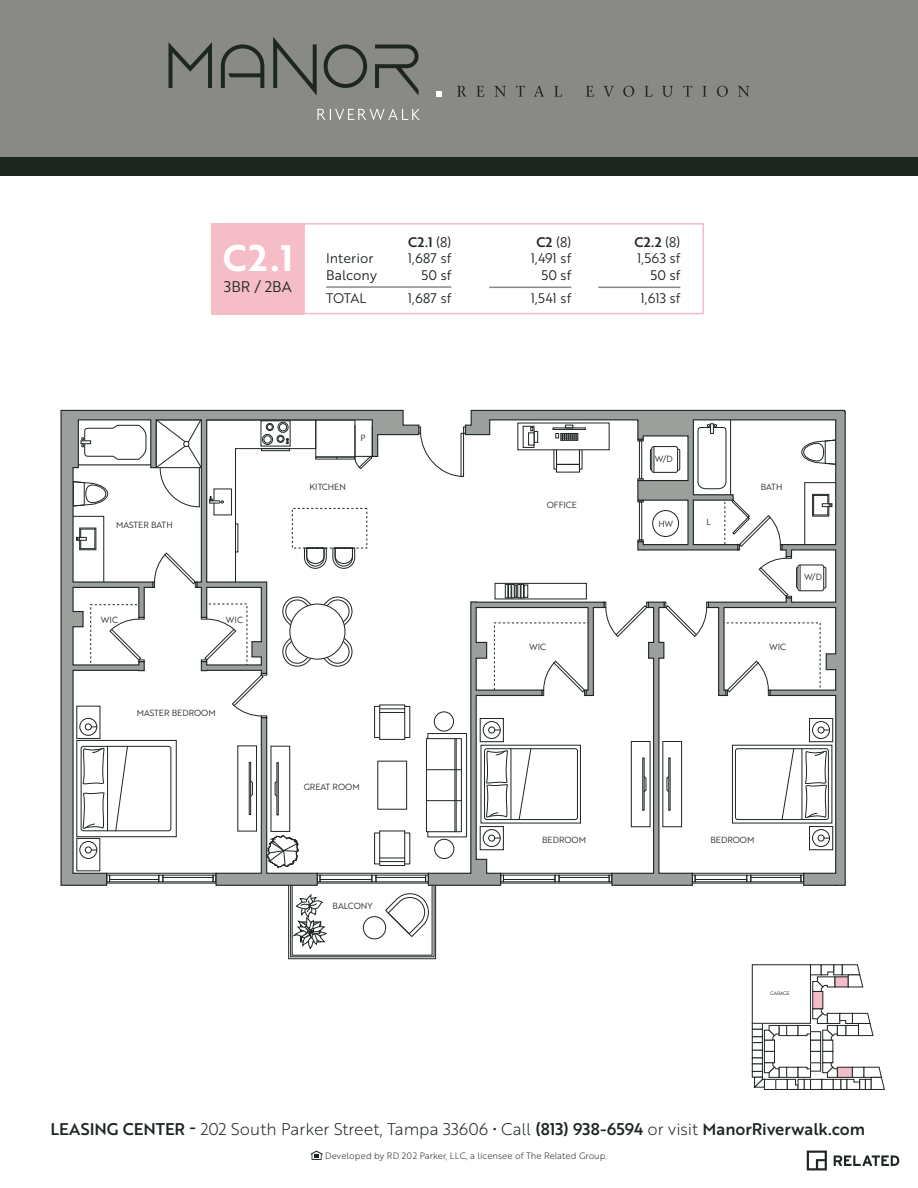
<style>
.page{position:relative;width:918px;height:1188px;background:#fff}
.page>*{position:absolute;margin:0;border:0;box-sizing:border-box;transform-origin:0 0}
.t1{font:36px "Brother 1816 Bold";color:#fff}
.t2{font:16.5px "Brother 1816 Medium";color:#1d2621}
.t3{font:15px "Brother 1816 Book";color:#1d2621}
.t4{font:13.5px/16.5px "Brother 1816 Book";letter-spacing:.01em;color:#1d2621;text-align:center}
.t5{font:13.5px "Brother 1816 Book";letter-spacing:.01em;color:#1c1b1a}
.t6{font:13.5px "Brother 1816 Medium";color:#1d2621}
.t7{font:9px "Brother 1816 Light";color:#1d2621}
.t8{font:8.7px "Brother 1816 Book";color:#1d2621}
.t9{font:4.95px "Brother 1816 Book";color:#1d2621}
.s1{font-family:"Brother 1816 Book"}
.s2{font-family:"Brother 1816 Medium"}
.s3{font-family:"Brother 1816 Light"}
</style>
<div class="page">
<div style="left:212px;top:223px;width:92px;height:91px;background:#f4bdc7"></div>
<div style="left:303px;top:223px;width:401px;height:91px;border:2px solid #f4bdc7"></div>
<hr style="left:326px;top:286px;width:125px;height:2px;background:#898a85">
<hr style="left:489px;top:287px;width:82px;height:1px;background:#898a85">
<hr style="left:598px;top:287px;width:82px;height:1px;background:#898a85">
<div style="left:0;top:0;width:918px;height:158px;background:#898a85"></div>
<div style="left:0;top:158px;width:918px;height:18px;background:#1d2621"></div>
<svg style="left:169px;top:42px;width:43px;height:46px"></svg>
<svg style="left:221px;top:44px;width:43px;height:44px"></svg>
<svg style="left:273px;top:37px;width:44px;height:59px"></svg>
<svg style="left:324px;top:44px;width:43px;height:44px"></svg>
<svg style="left:375px;top:44px;width:44px;height:52px"></svg>
<svg style="left:317px;top:109px;width:103px;height:11px"></svg>
<svg style="left:457px;top:86px;width:9px;height:11px"></svg>
<svg style="left:476px;top:86px;width:8px;height:11px"></svg>
<svg style="left:494px;top:86px;width:12px;height:11px"></svg>
<svg style="left:516px;top:86px;width:9px;height:11px"></svg>
<svg style="left:534px;top:86px;width:10px;height:11px"></svg>
<svg style="left:554px;top:86px;width:8px;height:11px"></svg>
<svg style="left:586px;top:86px;width:8px;height:11px"></svg>
<svg style="left:603px;top:86px;width:11px;height:11px"></svg>
<svg style="left:623px;top:86px;width:11px;height:11px"></svg>
<svg style="left:645px;top:86px;width:8px;height:11px"></svg>
<svg style="left:662px;top:86px;width:11px;height:11px"></svg>
<svg style="left:683px;top:86px;width:9px;height:11px"></svg>
<svg style="left:703px;top:86px;width:4px;height:11px"></svg>
<svg style="left:717px;top:86px;width:11px;height:11px"></svg>
<svg style="left:738px;top:86px;width:11px;height:11px"></svg>
<svg style="left:436px;top:91px;width:6px;height:6px"></svg>
<svg style="left:420px;top:427px;width:44px;height:50px"></svg>
<div style="left:317px;top:873px;width:112px;height:10px;border:1px solid #1d2621"></div>
<div style="left:376px;top:875px;width:50px;height:7px;border:1px solid #1d2621"></div>
<hr style="left:376px;top:877px;width:50px;height:1px;background:#1d2621">
<div style="left:288px;top:885px;width:148px;height:74px;border:1px solid #1d2621"></div>
<div style="left:290px;top:885px;width:144px;height:72px;border:1px solid #1d2621"></div>
<svg style="left:288px;top:895px;width:40px;height:54px"></svg>
<svg style="left:385px;top:893px;width:44px;height:44px"></svg>
<div style="left:363px;top:916px;width:23px;height:23px;border:1px solid #1d2621;border-radius:50%"></div>
<div style="left:426px;top:738px;width:36px;height:94px;border:1px solid #1d2621"></div>
<svg style="left:464px;top:409px;width:382px;height:477px"></svg>
<svg style="left:60px;top:409px;width:360px;height:477px"></svg>
<svg style="left:201px;top:595px;width:153px;height:291px"></svg>
<svg style="left:605px;top:601px;width:104px;height:285px"></svg>
<svg style="left:427px;top:601px;width:178px;height:285px"></svg>
<div style="left:837px;top:1067px;width:15px;height:10px;background:#f0bdc8"></div>
<div style="left:837px;top:1067px;width:16px;height:11px;border:1px solid #1d2621"></div>
<div style="left:752px;top:1029px;width:11px;height:8px;border:1px solid #1d2621"></div>
<div style="left:779px;top:1025px;width:8px;height:11px;border:1px solid #1d2621"></div>
<div style="left:764px;top:1040px;width:11px;height:12px;border:1px solid #1d2621"></div>
<div style="left:787px;top:1025px;width:11px;height:11px;border:1px solid #1d2621"></div>
<svg style="left:764px;top:1025px;width:15px;height:15px"></svg>
<div style="left:779px;top:1067px;width:8px;height:11px;border:1px solid #1d2621"></div>
<div style="left:764px;top:1051px;width:11px;height:12px;border:1px solid #1d2621"></div>
<div style="left:823px;top:1040px;width:10px;height:12px;border:1px solid #1d2621"></div>
<div style="left:823px;top:1051px;width:10px;height:12px;border:1px solid #1d2621"></div>
<div style="left:764px;top:1079px;width:12px;height:11px;border:1px solid #1d2621"></div>
<div style="left:776px;top:1079px;width:11px;height:11px;border:1px solid #1d2621"></div>
<div style="left:810px;top:1079px;width:12px;height:11px;border:1px solid #1d2621"></div>
<div style="left:822px;top:1079px;width:11px;height:11px;border:1px solid #1d2621"></div>
<div style="left:810px;top:1040px;width:11px;height:12px;border:1px solid #1d2621"></div>
<div style="left:810px;top:1051px;width:11px;height:12px;border:1px solid #1d2621"></div>
<svg style="left:787px;top:1067px;width:24px;height:23px"></svg>
<svg style="left:822px;top:1062px;width:16px;height:16px"></svg>
<div style="left:752px;top:1023px;width:11px;height:6px;border:1px solid #1d2621"></div>
<div style="left:752px;top:1042px;width:11px;height:8px;border:1px solid #1d2621"></div>
<div style="left:752px;top:1037px;width:11px;height:6px;border:1px solid #1d2621"></div>
<div style="left:798px;top:1079px;width:6px;height:10px;background:#fff"></div>
<div style="left:798px;top:1079px;width:6px;height:11px;border:1px solid #1d2621"></div>
<div style="left:804px;top:1079px;width:7px;height:10px;background:#fff"></div>
<div style="left:804px;top:1079px;width:7px;height:11px;border:1px solid #1d2621"></div>
<div style="left:752px;top:1064px;width:11px;height:8px;border:1px solid #1d2621"></div>
<div style="left:810px;top:1063px;width:11px;height:8px;border:1px solid #1d2621"></div>
<div style="left:752px;top:1071px;width:11px;height:6px;border:1px solid #1d2621"></div>
<div style="left:752px;top:1050px;width:11px;height:8px;border:1px solid #1d2621"></div>
<div style="left:752px;top:1058px;width:11px;height:6px;border:1px solid #1d2621"></div>
<div style="left:833px;top:1079px;width:8px;height:11px;border:1px solid #1d2621"></div>
<div style="left:841px;top:1079px;width:6px;height:11px;border:1px solid #1d2621"></div>
<svg style="left:846px;top:1067px;width:39px;height:23px"></svg>
<svg style="left:754px;top:1062px;width:25px;height:26px"></svg>
<svg style="left:798px;top:964px;width:75px;height:76px"></svg>
<div style="left:752px;top:965px;width:58px;height:58px;background:#fff"></div>
<div style="left:752px;top:965px;width:59px;height:58px;border:1px solid #1d2621"></div>
<svg style="left:311px;top:1151px;width:12px;height:9px"></svg>
<svg style="left:807px;top:1151px;width:20px;height:19px"></svg>
<svg style="left:834px;top:1155px;width:65px;height:11px"></svg>
<svg style="left:659px;top:521px;width:14px;height:6px"></svg>
<h1 class="t1" style="left:223px;top:231px;width:72px">C2.1</h1>
<h3 class="t3" style="left:224px;top:276px;width:69px">3BR / 2BA</h3>
<h3 class="t6" style="left:408px;top:232px;width:45px">C2.1 <span class="s1">(8)</span></h3>
<h3 class="t4" style="left:326px;top:249px;width:49px">Interior</h3>
<h3 class="t4" style="left:408px;top:249px;width:45px">1,687 sf</h3>
<h3 class="t5" style="left:326px;top:265px;width:52px">Balcony</h3>
<h3 class="t5" style="left:422px;top:265px;width:31px">50 sf</h3>
<h3 class="t4" style="left:326px;top:289px;width:42px">TOTAL</h3>
<h3 class="t4" style="left:408px;top:289px;width:45px">1,687 sf</h3>
<p class="t8" style="left:116px;top:519px;width:58px">MASTER BATH</p>
<p class="t8" style="left:101px;top:614px;width:18px">WIC</p>
<p class="t8" style="left:226px;top:614px;width:18px">WIC</p>
<p class="t8" style="left:137px;top:706px;width:81px">MASTER BEDROOM</p>
<p class="t8" style="left:360px;top:432px;width:7px">P</p>
<p class="t8" style="left:310px;top:481px;width:38px">KITCHEN</p>
<p class="t8" style="left:304px;top:781px;width:57px">GREAT ROOM</p>
<p class="t8" style="left:333px;top:899px;width:42px">BALCONY</p>
<h3 class="t4" style="left:531px;top:233px;width:42px"><span class="s2">C2</span> (8)<br>1,491 sf</h3>
<h3 class="t5" style="left:541px;top:265px;width:31px">50 sf</h3>
<h3 class="t4" style="left:531px;top:289px;width:42px">1,541 sf</h3>
<h3 class="t6" style="left:635px;top:232px;width:47px">C2.2 <span class="s1">(8)</span></h3>
<h3 class="t4" style="left:637px;top:250px;width:45px">1,563 sf</h3>
<h3 class="t5" style="left:651px;top:265px;width:31px">50 sf</h3>
<h3 class="t4" style="left:640px;top:289px;width:41px">1,613 sf</h3>
<p class="t8" style="left:547px;top:499px;width:32px">OFFICE</p>
<p class="t8" style="left:655px;top:453px;width:19px">W/D</p>
<p class="t8" style="left:707px;top:516px;width:6px">L</p>
<p class="t8" style="left:761px;top:481px;width:23px">BATH</p>
<p class="t8" style="left:804px;top:571px;width:19px">W/D</p>
<p class="t8" style="left:529px;top:641px;width:18px">WIC</p>
<p class="t8" style="left:769px;top:641px;width:18px">WIC</p>
<p class="t8" style="left:542px;top:833px;width:46px">BEDROOM</p>
<p class="t8" style="left:710px;top:833px;width:46px">BEDROOM</p>
<p class="t9" style="left:770px;top:990px;width:21px">GARAGE</p>
<h2 class="t2" style="left:51px;top:1116px;width:816px">LEASING CENTER - <span class="s3">202 South Parker Street, Tampa 33606 • Call</span> (813) 938-6594 <span class="s3">or visit</span> ManorRiverwalk.com</h2>
<p class="t7" style="left:325px;top:1149px;width:284px">Developed by RD 202 Parker, LLC, a licensee of The Related Group.</p>
</div>
